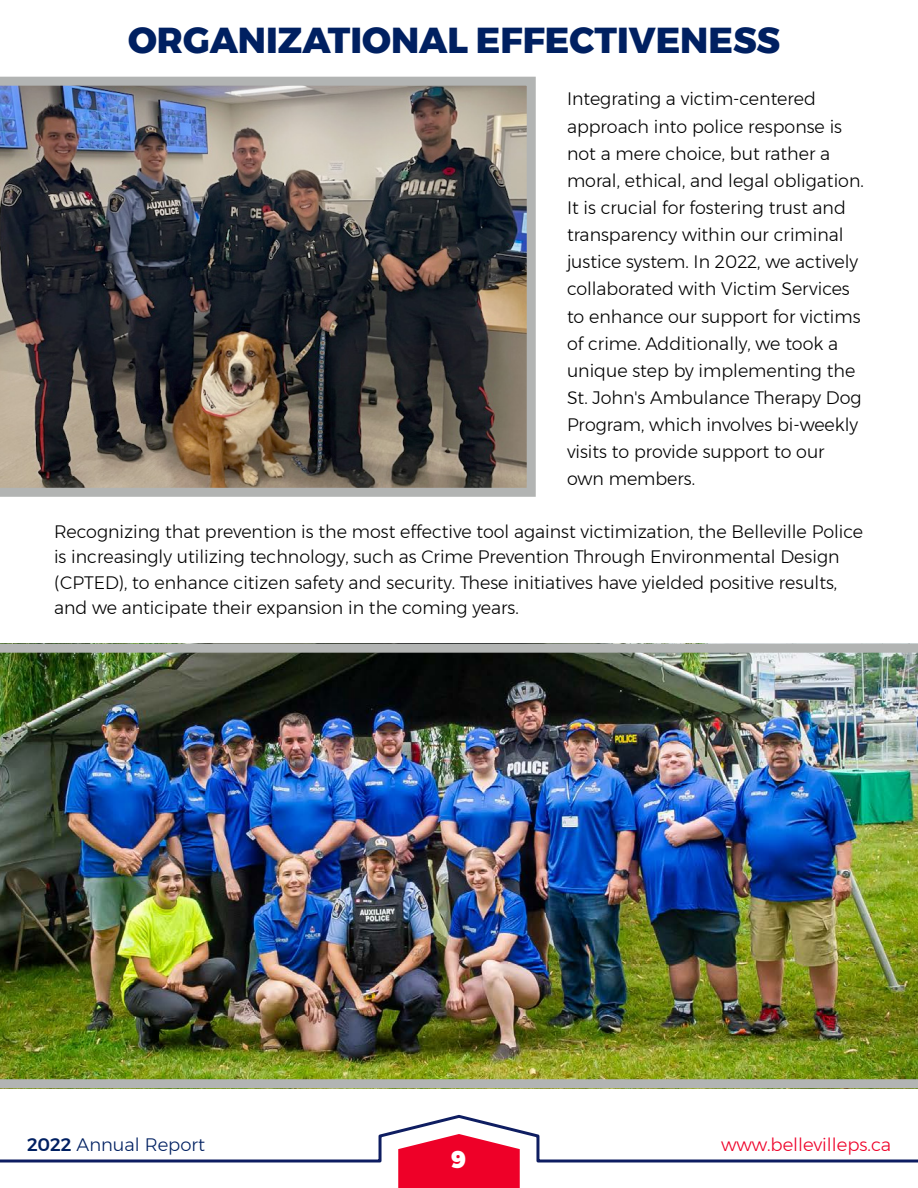
<style>
.page{position:relative;width:918px;height:1188px;background:#fff}
.page>*{position:absolute;margin:0;border:0;box-sizing:border-box;transform-origin:0 0}
.t1{font:800 36px "Montserrat";color:#002061}
.t2{font:900 24px "Montserrat";color:#fff}
.t3{font:300 18px/27.2px "Montserrat";color:#000}
.t4{font:300 18px "Montserrat";color:#ee0028}
.t5{font:300 18px "Montserrat";color:#002061}
.s1{font-weight:500}
</style>
<div class="page">
<img style="left:0;top:77px;width:536px;height:420px">
<div style="left:398px;top:1164px;width:122px;height:24px;background:#ee0028"></div>
<svg style="left:0;top:1114px;width:918px;height:50px"></svg>
<img style="left:0;top:644px;width:918px;height:444px">
<p class="t1" style="left:128px;top:11px;width:654px">ORGANIZATIONAL EFFECTIVENESS</p>
<p class="t3" style="left:567px;top:85px;width:298px">Integrating a victim-centered approach into police response is not a mere choice, but rather a moral, ethical, and legal obligation.<br>It is crucial for fostering trust and transparency within our criminal justice system. In 2022, we actively collaborated with Victim Services to enhance our support for victims of crime. Additionally, we took a unique step by implementing the<br>St. John's Ambulance Therapy Dog<br>Program, which involves bi-weekly visits to provide support to our own members.</p>
<p class="t3" style="left:54px;top:519px;width:811px;line-height:25.5px">Recognizing that prevention is the most effective tool against victimization, the Belleville Police is increasingly utilizing technology, such as Crime Prevention Through Environmental Design (CPTED), to enhance citizen safety and security. These initiatives have yielded positive results, and we anticipate their expansion in the coming years.</p>
<p class="t5" style="left:27px;top:1132px;width:180px"><span class="s1">2022</span> Annual Report</p>
<p class="t4" style="left:721px;top:1132px;width:171px">www.bellevilleps.ca</p>
<p class="t2" style="left:451px;top:1140px;width:17px">9</p>
</div>
